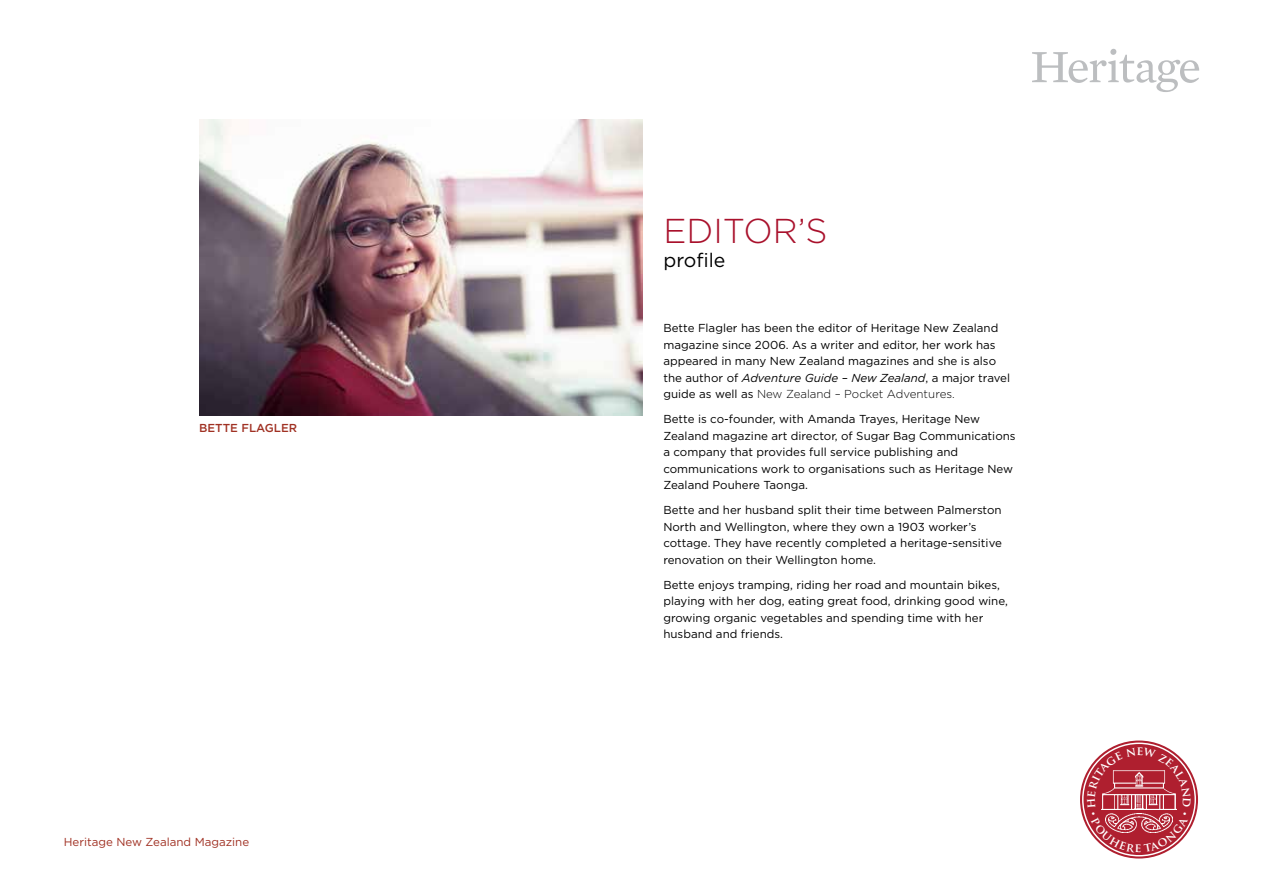
<style>
.page{position:relative;width:1263px;height:893px;background:#fff}
.page>*{position:absolute;margin:0;border:0;box-sizing:border-box;transform-origin:0 0}
.t1{font:300 34.5px "Gotham";color:#a9112c}
.t2{font:19.5px "Gotham";color:#000}
.t3{font:11.55px/16.5px "Gotham";color:#000}
.t4{font:11.55px "Gotham";color:#a03123}
.t5{font:500 11.55px "Gotham";color:#a03123}
.s1{font-style:italic}
.s2{font-weight:300}
</style>
<div class="page">
<svg style="left:1032px;top:49px;width:167px;height:43px"></svg>
<img style="left:199px;top:120px;width:443px;height:295px">
<svg style="left:1080px;top:740px;width:118px;height:118px"></svg>
<svg style="left:1083px;top:743px;width:112px;height:113px"></svg>
<svg style="left:1087px;top:748px;width:104px;height:104px;background:#bf4d5a"></svg>
<p class="t5" style="left:199px;top:421px;width:99px">BETTE FLAGLER</p>
<p class="t4" style="left:64px;top:836px;width:187px">Heritage New Zealand Magazine</p>
<h1 class="t1" style="left:663px;top:212px;width:166px">EDITOR’S</h1>
<h2 class="t2" style="left:663px;top:249px;width:63px">profile</h2>
<p class="t3" style="left:663px;top:320px;width:348px">Bette Flagler has been the editor of Heritage New Zealand magazine since 2006. As a writer and editor, her work has appeared in many New Zealand magazines and she is also the author of <span class="s1">Adventure Guide – New Zealand</span>, a major travel guide as well as <span class="s2">New Zealand – Pocket Adventures.</span></p>
<p class="t3" style="left:663px;top:411px;width:354px">Bette is co-founder, with Amanda Trayes, Heritage New Zealand magazine art director, of Sugar Bag Communications a company that provides full service publishing and communications work to organisations such as Heritage New Zealand Pouhere Taonga.</p>
<p class="t3" style="left:663px;top:502px;width:340px">Bette and her husband split their time between Palmerston North and Wellington, where they own a 1903 worker’s cottage. They have recently completed a heritage-sensitive renovation on their Wellington home.</p>
<p class="t3" style="left:663px;top:576px;width:346px">Bette enjoys tramping, riding her road and mountain bikes, playing with her dog, eating great food, drinking good wine, growing organic vegetables and spending time with her husband and friends.</p>
</div>
